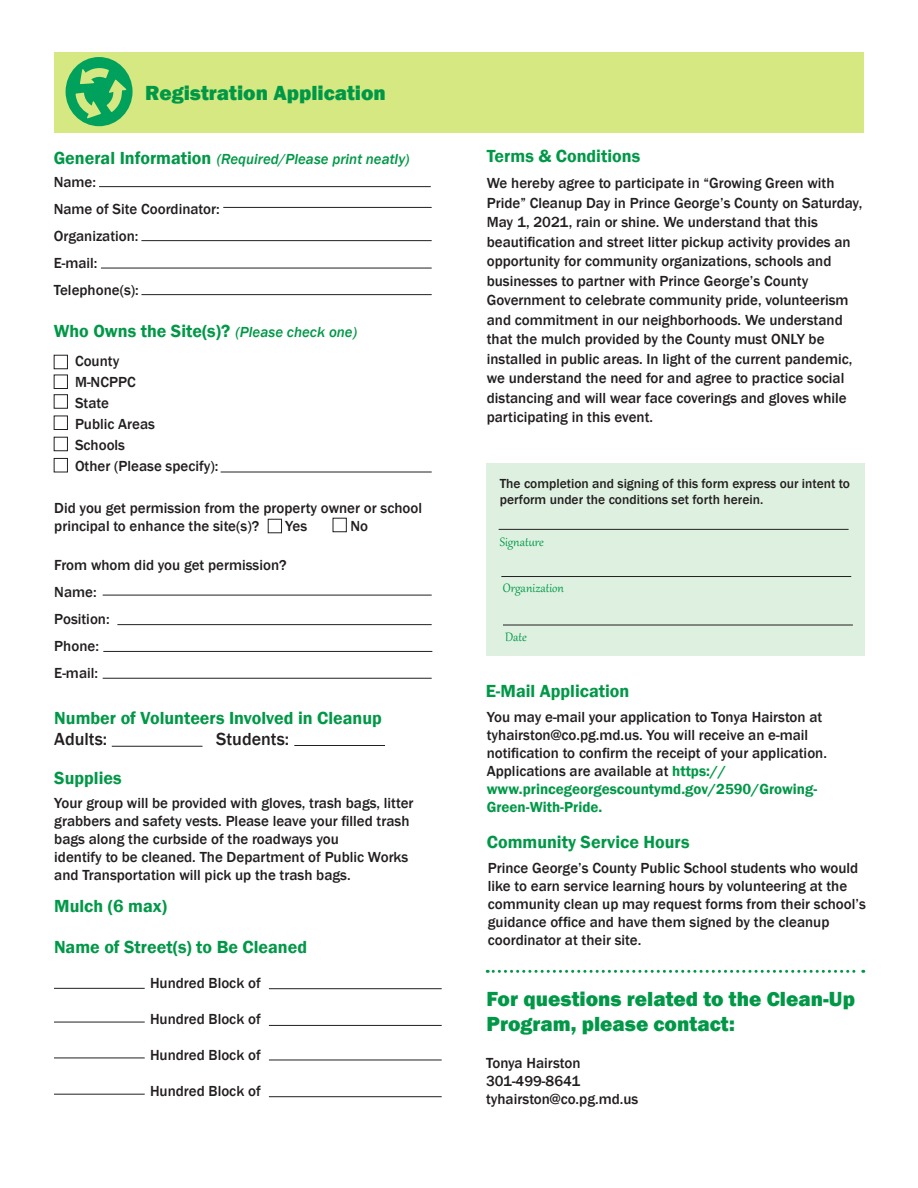
<style>
.page{position:relative;width:918px;height:1188px;background:#fff}
.page>*{position:absolute;margin:0;border:0;box-sizing:border-box;transform-origin:0 0}
.t1{font:800 21px/25.2px "Franklin Gothic";color:#009847}
.t2{font:600 18px "Franklin Gothic";color:#009847}
.t3{font:500 18px "Franklin Gothic";color:#231f20}
.t4{font:500 15px/21px "Franklin Gothic";color:#231f20}
.t5{font:600 15px "Franklin Gothic";color:#009847}
.t6{font:italic 500 15px "Franklin Gothic";color:#009847}
.t7{font:15px "Gabriola";color:#009847}
.t8{font:500 13.5px/16.5px "Franklin Gothic";color:#231f20}
.s1{font-weight:600;font-style:normal;font-size:18px}
.s2{font-weight:500;font-style:italic;font-size:15px}
.s3{font-weight:600;color:#009847}
</style>
<div class="page">
<div style="left:54px;top:52px;width:810px;height:81px;background:#d6e882"></div>
<hr style="left:99px;top:186px;width:332px;height:1px;background:#231f20">
<hr style="left:141px;top:240px;width:291px;height:1px;background:#231f20">
<hr style="left:101px;top:268px;width:331px;height:1px;background:#231f20">
<hr style="left:141px;top:294px;width:291px;height:1px;background:#231f20">
<svg style="left:487px;top:970px;width:377px;height:3px"></svg>
<div style="left:487px;top:463px;width:378px;height:192px;background:#def1e0"></div>
<hr style="left:499px;top:529px;width:350px;height:1px;background:#231f20">
<hr style="left:501px;top:576px;width:350px;height:1px;background:#231f20">
<hr style="left:503px;top:625px;width:350px;height:1px;background:#231f20">
<hr style="left:54px;top:988px;width:91px;height:1px;background:#231f20">
<hr style="left:54px;top:1022px;width:91px;height:1px;background:#231f20">
<hr style="left:54px;top:1058px;width:91px;height:1px;background:#231f20">
<hr style="left:54px;top:1094px;width:91px;height:1px;background:#231f20">
<hr style="left:269px;top:988px;width:173px;height:1px;background:#231f20">
<hr style="left:269px;top:1025px;width:173px;height:1px;background:#231f20">
<hr style="left:269px;top:1060px;width:173px;height:1px;background:#231f20">
<hr style="left:269px;top:1096px;width:173px;height:1px;background:#231f20">
<svg style="left:66px;top:57px;width:67px;height:69px"></svg>
<hr style="left:223px;top:207px;width:209px;height:1px;background:#231f20">
<div style="left:54px;top:355px;width:14px;height:14px;border:1px solid #231f20"></div>
<div style="left:54px;top:375px;width:14px;height:14px;border:1px solid #231f20"></div>
<div style="left:54px;top:394px;width:14px;height:15px;border:1px solid #231f20"></div>
<div style="left:54px;top:416px;width:14px;height:14px;border:1px solid #231f20"></div>
<div style="left:54px;top:437px;width:14px;height:14px;border:1px solid #231f20"></div>
<div style="left:54px;top:458px;width:14px;height:14px;border:1px solid #231f20"></div>
<hr style="left:221px;top:472px;width:211px;height:1px;background:#231f20">
<div style="left:268px;top:519px;width:14px;height:14px;border:1px solid #231f20"></div>
<div style="left:333px;top:518px;width:14px;height:14px;border:1px solid #231f20"></div>
<hr style="left:103px;top:595px;width:329px;height:1px;background:#231f20">
<hr style="left:117px;top:624px;width:315px;height:1px;background:#231f20">
<hr style="left:103px;top:651px;width:329px;height:1px;background:#231f20">
<hr style="left:103px;top:678px;width:329px;height:1px;background:#231f20">
<hr style="left:112px;top:746px;width:90px;height:1px;background:#231f20">
<hr style="left:294px;top:745px;width:91px;height:1px;background:#231f20">
<p class="t1" style="left:145px;top:81px;width:242px">Registration Application</p>
<p class="t6" style="left:54px;top:150px;width:357px"><span class="s1">General Information</span> (Required/Please print neatly)</p>
<p class="t4" style="left:54px;top:172px;width:44px">Name:</p>
<p class="t4" style="left:54px;top:199px;width:168px">Name of Site Coordinator:</p>
<p class="t4" style="left:54px;top:226px;width:86px">Organization:</p>
<p class="t4" style="left:54px;top:253px;width:45px">E-mail:</p>
<p class="t4" style="left:54px;top:280px;width:87px">Telephone(s):</p>
<p class="t2" style="left:54px;top:320px;width:305px">Who Owns the Site(s)? <span class="s2">(Please check one)</span></p>
<p class="t4" style="left:75px;top:351px;width:46px">County</p>
<p class="t4" style="left:75px;top:372px;width:62px">M-NCPPC</p>
<p class="t4" style="left:75px;top:393px;width:35px">State</p>
<p class="t4" style="left:75px;top:414px;width:82px">Public Areas</p>
<p class="t4" style="left:75px;top:435px;width:145px">Schools<br>Other (Please specify):</p>
<p class="t4" style="left:54px;top:498px;width:369px">Did you get permission from the property owner or school</p>
<p class="t4" style="left:54px;top:516px;width:206px">principal to enhance the site(s)?</p>
<p class="t4" style="left:285px;top:516px;width:24px">Yes</p>
<p class="t4" style="left:351px;top:516px;width:19px">No</p>
<p class="t4" style="left:54px;top:555px;width:234px">From whom did you get permission?</p>
<p class="t4" style="left:54px;top:582px;width:44px">Name:</p>
<p class="t4" style="left:54px;top:609px;width:57px">Position:</p>
<p class="t4" style="left:54px;top:636px;width:46px">Phone:</p>
<p class="t4" style="left:54px;top:663px;width:45px">E-mail:</p>
<p class="t2" style="left:54px;top:707px;width:329px">Number of Volunteers Involved in Cleanup</p>
<p class="t3" style="left:54px;top:728px;width:54px">Adults:</p>
<p class="t3" style="left:216px;top:728px;width:74px">Students:</p>
<p class="t2" style="left:54px;top:767px;width:69px">Supplies</p>
<p class="t4" style="left:54px;top:793px;width:361px">Your group will be provided with gloves, trash bags, litter</p>
<p class="t4" style="left:54px;top:811px;width:357px">grabbers and safety vests. Please leave your filled trash</p>
<p class="t4" style="left:54px;top:829px;width:286px">bags along the curbside of the roadways you</p>
<p class="t4" style="left:54px;top:847px;width:356px">identify to be cleaned. The Department of Public Works</p>
<p class="t4" style="left:54px;top:865px;width:298px">and Transportation will pick up the trash bags.</p>
<p class="t2" style="left:54px;top:895px;width:114px">Mulch (6 max)</p>
<p class="t2" style="left:54px;top:935px;width:255px">Name of Street(s) to Be Cleaned</p>
<p class="t4" style="left:150px;top:972px;width:112px">Hundred Block of</p>
<p class="t4" style="left:150px;top:1008px;width:112px">Hundred Block of</p>
<p class="t4" style="left:150px;top:1044px;width:112px">Hundred Block of</p>
<p class="t4" style="left:150px;top:1080px;width:112px">Hundred Block of</p>
<p class="t2" style="left:487px;top:145px;width:155px">Terms &amp; Conditions</p>
<p class="t4" style="left:487px;top:173px;width:349px">We hereby agree to participate in “Growing Green with</p>
<p class="t4" style="left:487px;top:192px;width:377px">Pride” Cleanup Day in Prince George’s County on Saturday,</p>
<p class="t4" style="left:487px;top:212px;width:333px">May 1, 2021, rain or shine. We understand that this</p>
<p class="t4" style="left:487px;top:231px;width:365px">beautification and street litter pickup activity provides an</p>
<p class="t4" style="left:487px;top:251px;width:346px">opportunity for community organizations, schools and</p>
<p class="t4" style="left:487px;top:270px;width:323px">businesses to partner with Prince George’s County</p>
<p class="t4" style="left:487px;top:290px;width:363px">Government to celebrate community pride, volunteerism</p>
<p class="t4" style="left:487px;top:309px;width:357px">and commitment in our neighborhoods. We understand</p>
<p class="t4" style="left:487px;top:329px;width:339px">that the mulch provided by the County must ONLY be</p>
<p class="t4" style="left:487px;top:348px;width:367px">installed in public areas. In light of the current pandemic,</p>
<p class="t4" style="left:487px;top:368px;width:359px">we understand the need for and agree to practice social</p>
<p class="t4" style="left:487px;top:387px;width:361px">distancing and will wear face coverings and gloves while</p>
<p class="t4" style="left:487px;top:407px;width:168px">participating in this event.</p>
<p class="t8" style="left:500px;top:475px;width:352px">The completion and signing of this form express our intent to perform under the conditions set forth herein.</p>
<p class="t7" style="left:500px;top:532px;width:45px">Signature</p>
<p class="t7" style="left:503px;top:579px;width:63px">Organization</p>
<p class="t7" style="left:505px;top:627px;width:23px">Date</p>
<p class="t2" style="left:486px;top:680px;width:145px">E-Mail Application</p>
<p class="t4" style="left:487px;top:706px;width:337px">You may e-mail your application to Tonya Hairston at</p>
<p class="t4" style="left:487px;top:724px;width:323px">tyhairston@co.pg.md.us. You will receive an e-mail</p>
<p class="t4" style="left:487px;top:742px;width:342px">notification to confirm the receipt of your application.</p>
<p class="t4" style="left:487px;top:760px;width:241px">Applications are available at <span class="s3">https://</span></p>
<p class="t5" style="left:487px;top:779px;width:332px">www.princegeorgescountymd.gov/2590/Growing-</p>
<p class="t5" style="left:487px;top:797px;width:117px">Green-With-Pride.</p>
<p class="t2" style="left:487px;top:831px;width:204px">Community Service Hours</p>
<p class="t4" style="left:488px;top:858px;width:372px">Prince George’s County Public School students who would</p>
<p class="t4" style="left:488px;top:876px;width:361px">like to earn service learning hours by volunteering at the</p>
<p class="t4" style="left:488px;top:894px;width:379px">community clean up may request forms from their school’s</p>
<p class="t4" style="left:488px;top:912px;width:343px">guidance office and have them signed by the cleanup</p>
<p class="t4" style="left:488px;top:930px;width:155px">coordinator at their site.</p>
<p class="t1" style="left:487px;top:986px;width:370px">For questions related to the Clean-Up<br>Program, please contact:</p>
<p class="t4" style="left:486px;top:1053px;width:96px">Tonya Hairston</p>
<p class="t4" style="left:486px;top:1071px;width:96px">301-499-8641</p>
<p class="t4" style="left:486px;top:1089px;width:154px">tyhairston@co.pg.md.us</p>
</div>
